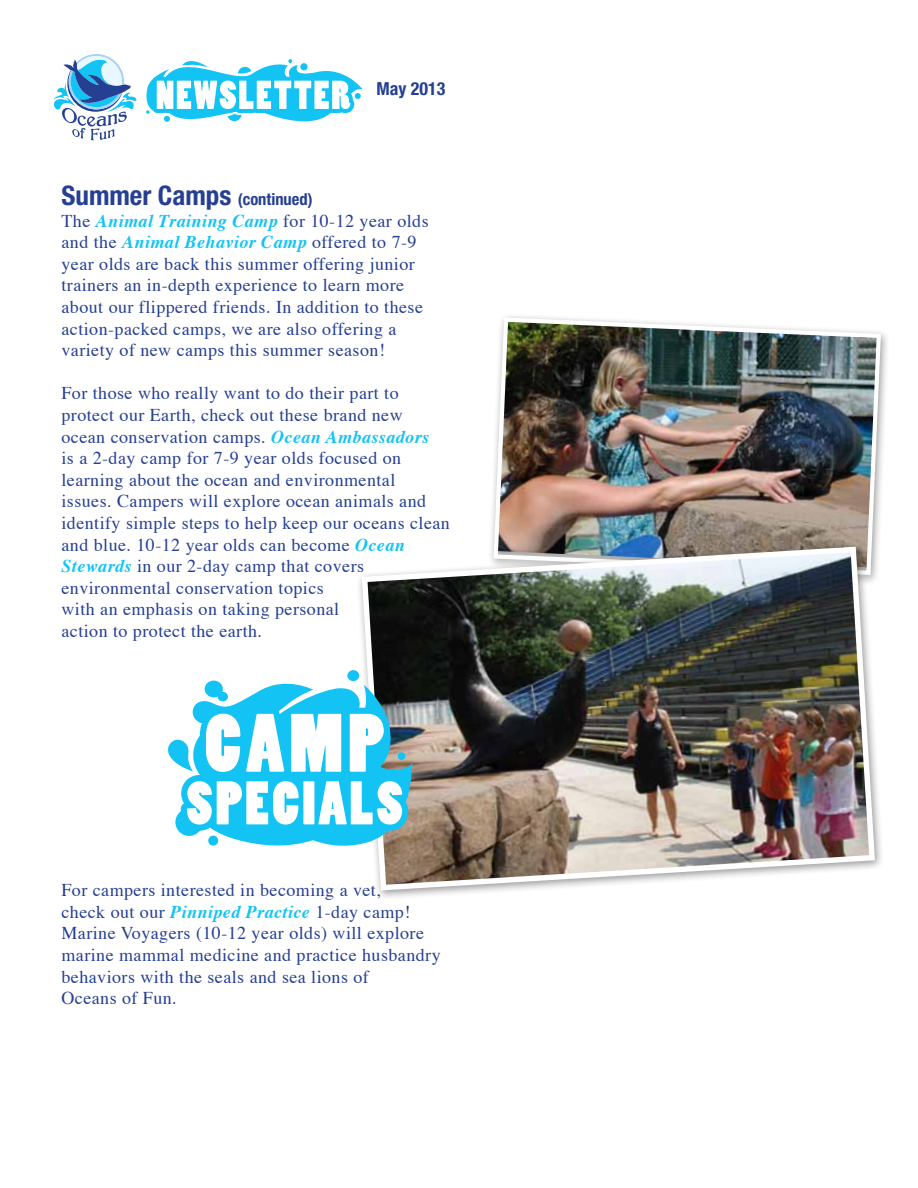
<style>
.page{position:relative;width:918px;height:1188px;background:#fff}
.page>*{position:absolute;margin:0;border:0;box-sizing:border-box;transform-origin:0 0}
.t1{font:700 condensed 27px "Helvetica Neue";color:#253f92}
.t2{font:18px/21.6px "Times";letter-spacing:.025em;color:#253f92}
.t3{font:700 condensed 18px "Helvetica Neue";color:#253f92}
.s1{font-size:16.5px}
.s2{font-weight:700;font-style:italic;color:#12c3f4}
</style>
<div class="page">
<svg style="left:54px;top:54px;width:308px;height:86px"></svg>
<div style="left:488px;top:313px;width:403px;height:273px;background:#000;opacity:.4"></div>
<img style="left:491px;top:315px;width:392px;height:227px">
<div style="left:356px;top:542px;width:529px;height:359px;background:#000;opacity:.4"></div>
<img style="left:359px;top:544px;width:519px;height:349px">
<div style="left:347px;top:670px;width:12px;height:11px;background:#12c3f4;border-radius:50%"></div>
<svg style="left:168px;top:676px;width:246px;height:179px"></svg>
<div style="left:397px;top:752px;width:9px;height:8px;background:#12c3f4;border-radius:50%"></div>
<p class="t3" style="left:376px;top:78px;width:70px">May 2013</p>
<h1 class="t1" style="left:62px;top:179px;width:253px">Summer Camps <span class="s1">(continued)</span></h1>
<p class="t2" style="left:62px;top:208px;width:369px">The <span class="s2">Animal Training Camp</span> for 10-12 year olds and the <span class="s2">Animal Behavior Camp</span> offered to 7-9 year olds are back this summer offering junior trainers an in-depth experience to learn more about our flippered friends. In addition to these action-packed camps, we are also offering a variety of new camps this summer season!</p>
<p class="t2" style="left:62px;top:381px;width:390px">For those who really want to do their part to protect our Earth, check out these brand new ocean conservation camps. <span class="s2">Ocean Ambassadors<br></span>is a 2-day camp for 7-9 year olds focused on learning about the ocean and environmental issues. Campers will explore ocean animals and identify simple steps to help keep our oceans clean and blue. 10-12 year olds can become <span class="s2">Ocean Stewards</span> in our 2-day camp that covers environmental conservation topics<br>with an emphasis on taking personal<br>action to protect the earth.</p>
<p class="t2" style="left:62px;top:878px;width:381px">For campers interested in becoming a vet,<br>check out our <span class="s2">Pinniped Practice</span> 1-day camp!<br>Marine Voyagers (10-12 year olds) will explore marine mammal medicine and practice husbandry behaviors with the seals and sea lions of<br>Oceans of Fun.</p>
</div>
